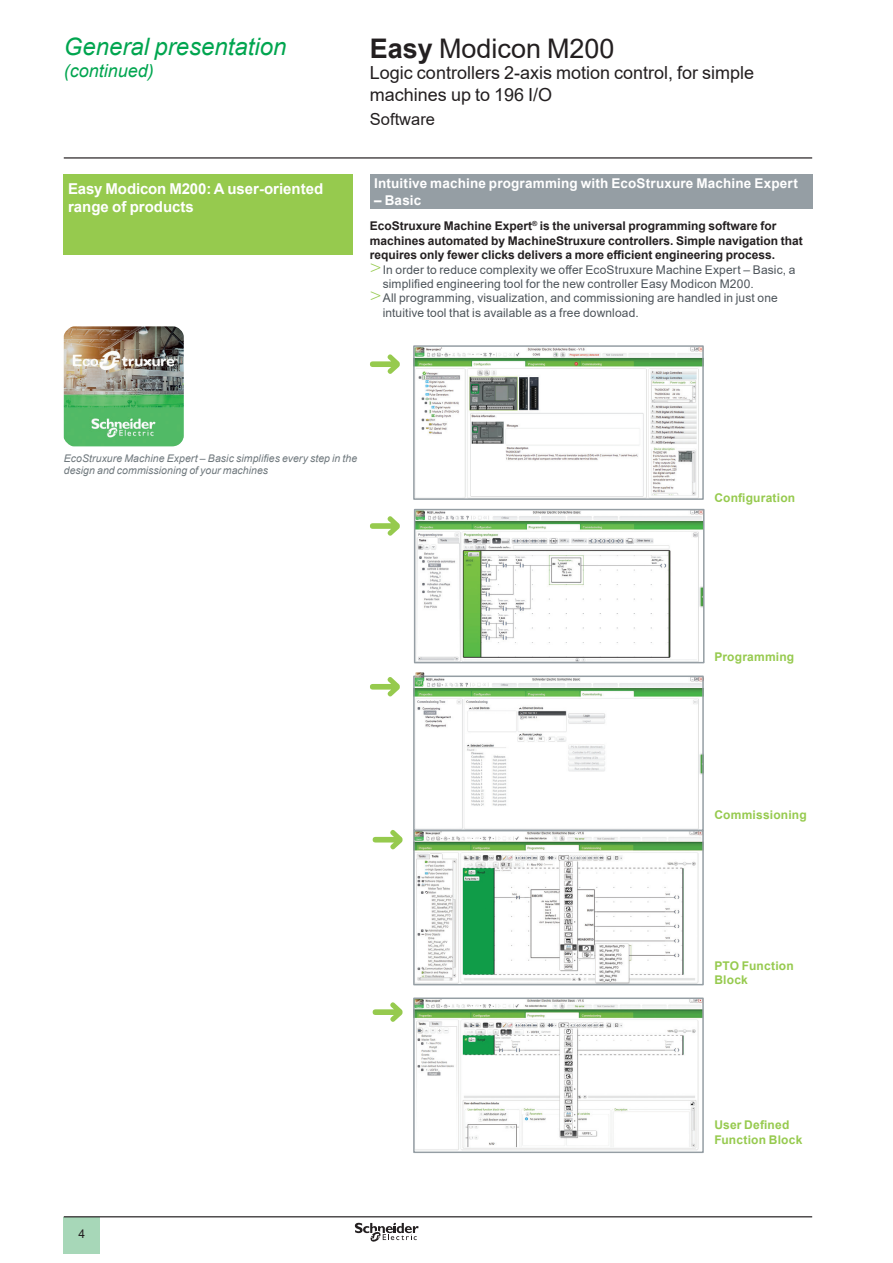
<style>
.page{position:relative;width:893px;height:1263px;background:#fff}
.page>*{position:absolute;margin:0;border:0;box-sizing:border-box;transform-origin:0 0}
._0_TitleLev1{font:27px "Arial";color:#231f20}
._0_Topic{font:italic 24px "Arial";color:#00a54f}
._0_TitleLev2{font:18px/21.6px "Arial";color:#231f20}
._0_Topic-2{font:italic 18px "Arial";color:#00a54f}
._0_TitleLev3{font:16.5px "Arial";color:#231f20}
._1_Section_3__10__pa{font:700 15px/18px "Arial";color:#fff}
._1_Section_4__9__whi{font:700 13.5px "Arial";letter-spacing:.015em;color:#fff}
.t1{font:12px/14.4px "Arial";letter-spacing:.01em;color:#4d545a}
._1_Section_4__8{font:700 12px/14.4px "Arial";color:#231f20}
._1_Section_4__8__see{font:700 12px/14.4px "Arial";letter-spacing:.015em;color:#96ca4e}
.t2{font:12px "Arial";color:#231f20}
._1_Legend__7{font:italic 10.5px/12px "Arial";letter-spacing:.005em;color:#6e777c}
.s1{font-weight:700}
.s2{font-family:"Arial Rounded MT Pro";font-weight:300;font-size:18px;color:#96ca4e}
</style>
<div class="page">
<hr style="left:64px;top:157px;width:748px;height:2px;background:#231f20">
<div style="left:64px;top:1217px;width:36px;height:37px;background:#a7d7b8"></div>
<hr style="left:64px;top:1216px;width:748px;height:1px;background:#231f20">
<svg style="left:355px;top:1223px;width:64px;height:18px"></svg>
<div style="left:64px;top:174px;width:289px;height:81px;background:#96ca4e"></div>
<img style="left:64px;top:326px;width:120px;height:120px">
<svg style="left:373px;top:830px;width:30px;height:19px"></svg>
<img style="left:416px;top:833px;width:285px;height:149px">
<div style="left:413px;top:830px;width:291px;height:155px;border:2px solid #959ea4"></div>
<img style="left:416px;top:1000px;width:285px;height:150px">
<div style="left:413px;top:997px;width:291px;height:156px;border:2px solid #959ea4"></div>
<svg style="left:373px;top:1002px;width:30px;height:20px"></svg>
<img style="left:416px;top:348px;width:285px;height:149px">
<div style="left:413px;top:345px;width:291px;height:155px;border:2px solid #959ea4"></div>
<svg style="left:415px;top:347px;width:9px;height:9px"></svg>
<div style="left:370px;top:174px;width:442px;height:35px;background:#959ea4"></div>
<svg style="left:370px;top:677px;width:30px;height:19px"></svg>
<img style="left:416px;top:678px;width:285px;height:150px">
<div style="left:413px;top:675px;width:291px;height:156px;border:2px solid #959ea4"></div>
<svg style="left:370px;top:354px;width:30px;height:20px"></svg>
<svg style="left:370px;top:516px;width:30px;height:20px"></svg>
<img style="left:417px;top:512px;width:284px;height:148px">
<div style="left:414px;top:509px;width:290px;height:154px;border:2px solid #959ea4"></div>
<svg style="left:416px;top:511px;width:9px;height:9px"></svg>
<svg style="left:415px;top:672px;width:9px;height:9px"></svg>
<svg style="left:415px;top:832px;width:9px;height:9px"></svg>
<svg style="left:415px;top:999px;width:9px;height:9px"></svg>
<p class="_0_Topic" style="left:64px;top:31px;width:224px">General presentation</p>
<p class="_0_Topic-2" style="left:64px;top:59px;width:92px">(continued)</p>
<p class="_1_Section_3__10__pa" style="left:68px;top:180px;width:257px">Easy Modicon M200: A user-oriented range of products</p>
<p class="_0_TitleLev1" style="left:370px;top:30px;width:246px"><span class="s1">Easy</span> Modicon M200</p>
<p class="_0_TitleLev2" style="left:370px;top:62px;width:386px">Logic controllers 2-axis motion control, for simple machines up to 196 I/O</p>
<p class="_0_TitleLev3" style="left:370px;top:107px;width:67px">Software</p>
<p class="_1_Section_4__9__whi" style="left:374px;top:174px;width:425px">Intuitive machine programming with EcoStruxure Machine Expert</p>
<p class="_1_Section_4__9__whi" style="left:374px;top:190px;width:49px">– Basic</p>
<p class="_1_Section_4__8" style="left:370px;top:219px;width:434px">EcoStruxure Machine Expert<sup>®</sup> is the universal programming software for machines automated by MachineStruxure controllers. Simple navigation that requires only fewer clicks delivers a more efficient engineering process.</p>
<p class="t1" style="left:383px;top:262px;width:414px;text-indent:-13px"><span class="s2">&gt;</span>In order to reduce complexity we offer EcoStruxure Machine Expert – Basic, a simplified engineering tool for the new controller Easy Modicon M200.</p>
<p class="t1" style="left:383px;top:291px;width:397px;text-indent:-13px"><span class="s2">&gt;</span>All programming, visualization, and commissioning are handled in just one intuitive tool that is available as a free download.</p>
<p class="_1_Legend__7" style="left:64px;top:453px;width:295px">EcoStruxure Machine Expert – Basic simplifies every step in the design and commissioning of your machines</p>
<p class="_1_Section_4__8__see" style="left:714px;top:491px;width:82px">Configuration</p>
<p class="_1_Section_4__8__see" style="left:714px;top:649px;width:81px">Programming</p>
<p class="t2" style="left:79px;top:1225px;width:8px">4</p>
<p class="_1_Section_4__8__see" style="left:714px;top:808px;width:94px">Commissioning</p>
<p class="_1_Section_4__8__see" style="left:714px;top:958px;width:81px">PTO Function<br>Block</p>
<p class="_1_Section_4__8__see" style="left:714px;top:1118px;width:89px">User Defined<br>Function Block</p>
</div>
